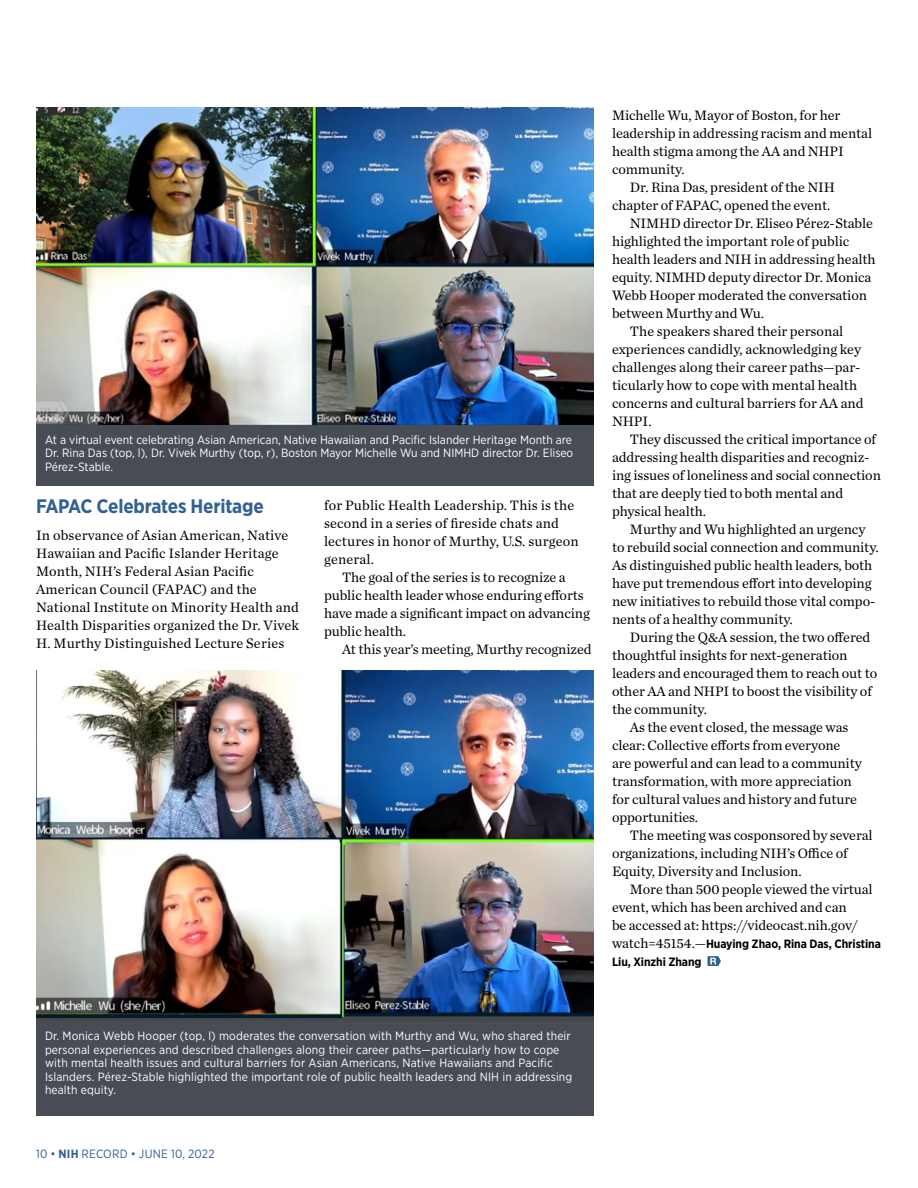
<style>
.page{position:relative;width:918px;height:1188px;background:#fff}
.page>*{position:absolute;margin:0;border:0;box-sizing:border-box;transform-origin:0 0}
.Sidebar__Head_1{font:700 19.5px "Gotham Narrow";letter-spacing:-.01em;color:#316094}
.Body_1{font:14.25px/18px "Chronicle Text G1";letter-spacing:-.005em;color:#000}
.Body_1_paragraph_1{font:14.25px/18px "Chronicle Text G1";letter-spacing:.01em;color:#000}
.Photo_caption_revers{font:12px/13.5px "Gotham Narrow";letter-spacing:.01em;color:#fff;text-align:justify}
.Body_1-2{font:700 12px/18px "Gotham Narrow";letter-spacing:-.005em;color:#000}
.Body_2__Briefs_and_S{font:12px "Gotham Narrow";letter-spacing:.02em;color:#316094}
.s1{font-family:"Chronicle Text G1";font-weight:400;font-size:14.25px}
.s2{font-weight:700}
</style>
<div class="page">
<img style="left:36px;top:108px;width:558px;height:317px">
<img style="left:36px;top:671px;width:558px;height:351px">
<div style="left:36px;top:425px;width:558px;height:61px;background:#474c55"></div>
<div style="left:36px;top:1022px;width:558px;height:94px;background:#474c55"></div>
<svg style="left:707px;top:956px;width:14px;height:10px"></svg>
<p class="Photo_caption_revers" style="left:45px;top:432px;width:530px">At a virtual event celebrating Asian American, Native Hawaiian and Pacific Islander Heritage Month are Dr. Rina Das (top, l), Dr. Vivek Murthy (top, r), Boston Mayor Michelle Wu and NIMHD director Dr. Eliseo Pérez-Stable.</p>
<p class="Sidebar__Head_1" style="left:36px;top:494px;width:229px">FAPAC Celebrates Heritage</p>
<p class="Body_1_paragraph_1" style="left:36px;top:525px;width:265px">In observance of Asian American, Native Hawaiian and Pacific Islander Heritage Month, NIH’s Federal Asian Pacific American Council (FAPAC) and the National Institute on Minority Health and Health Disparities organized the Dr. Vivek H. Murthy Distinguished Lecture Series</p>
<p class="Body_1_paragraph_1" style="left:324px;top:495px;width:256px">for Public Health Leadership. This is the second in a series of fireside chats and lectures in honor of Murthy, U.S. surgeon general.</p>
<p class="Body_1" style="left:324px;top:567px;width:267px;text-indent:18px">The goal of the series is to recognize a public health leader whose enduring efforts have made a significant impact on advancing public health.</p>
<p class="Body_1" style="left:342px;top:639px;width:251px">At this year’s meeting, Murthy recognized</p>
<p class="Body_1" style="left:612px;top:105px;width:262px">Michelle Wu, Mayor of Boston, for her leadership in addressing racism and mental health stigma among the AA and NHPI community.</p>
<p class="Body_1" style="left:612px;top:177px;width:225px;text-indent:18px">Dr. Rina Das, president of the NIH chapter of FAPAC, opened the event.</p>
<p class="Body_1" style="left:612px;top:213px;width:265px;text-indent:18px">NIMHD director Dr. Eliseo Pérez-Stable highlighted the important role of public health leaders and NIH in addressing health equity. NIMHD deputy director Dr. Monica Webb Hooper moderated the conversation between Murthy and Wu.</p>
<p class="Body_1" style="left:612px;top:321px;width:253px;text-indent:18px">The speakers shared their personal experiences candidly, acknowledging key challenges along their career paths—par&shy;ticularly how to cope with mental health concerns and cultural barriers for AA and NHPI.</p>
<p class="Body_1" style="left:612px;top:429px;width:270px;text-indent:18px">They discussed the critical importance of addressing health disparities and recogniz&shy;ing issues of loneliness and social connection that are deeply tied to both mental and physical health.</p>
<p class="Body_1" style="left:612px;top:519px;width:268px;text-indent:18px">Murthy and Wu highlighted an urgency to rebuild social connection and community.<br>As distinguished public health leaders, both have put tremendous effort into developing new initiatives to rebuild those vital compo&shy;nents of a healthy community.</p>
<p class="Body_1" style="left:612px;top:627px;width:267px;text-indent:18px">During the Q&amp;A session, the two offered thoughtful insights for next-generation leaders and encouraged them to reach out to other AA and NHPI to boost the visibility of the community.</p>
<p class="Body_1" style="left:612px;top:717px;width:251px;text-indent:18px">As the event closed, the message was clear: Collective efforts from everyone are powerful and can lead to a community transformation, with more appreciation for cultural values and history and future opportunities.</p>
<p class="Body_1" style="left:612px;top:825px;width:262px;text-indent:18px">The meeting was cosponsored by several organizations, including NIH’s Office of<br>Equity, Diversity and Inclusion.</p>
<p class="Body_1" style="left:612px;top:879px;width:262px;text-indent:18px">More than 500 people viewed the virtual event, which has been archived and can<br>be accessed at: https://videocast.nih.gov/</p>
<p class="Body_1-2" style="left:612px;top:935px;width:270px"><span class="s1">watch=45154.—</span>Huaying Zhao, Rina Das, Christina<br>Liu, Xinzhi Zhang</p>
<p class="Photo_caption_revers" style="left:45px;top:1029px;width:529px;text-align:left">Dr. Monica Webb Hooper (top, l) moderates the conversation with Murthy and Wu, who shared their personal experiences and described challenges along their career paths—particularly how to cope with mental health issues and cultural barriers for Asian Americans, Native Hawaiians and Pacific Islanders. Pérez-Stable highlighted the important role of public health leaders and NIH in addressing health equity.</p>
<p class="Body_2__Briefs_and_S" style="left:36px;top:1146px;width:180px">10 • <span class="s2">NIH</span> RECORD • JUNE 10, 2022</p>
</div>
